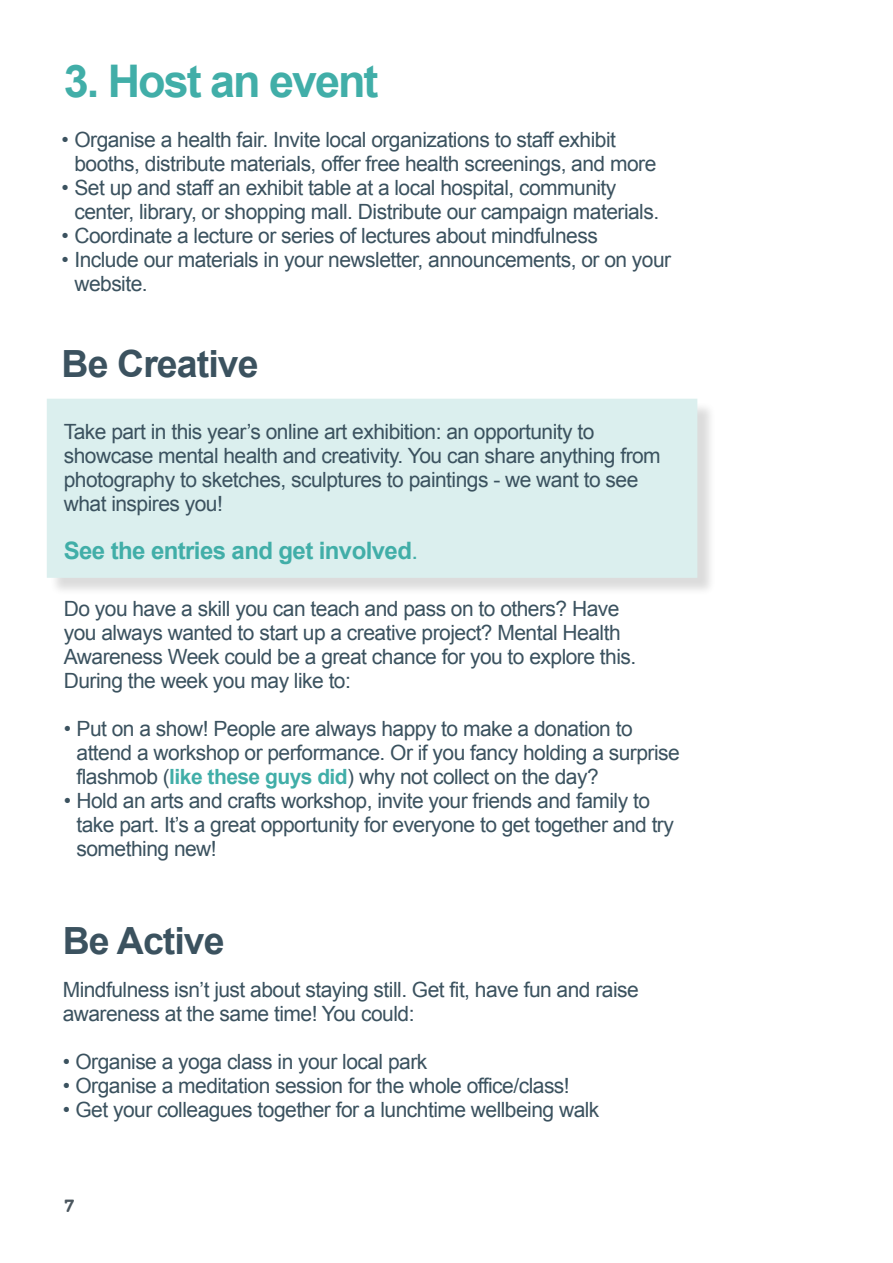
<style>
.page{position:relative;width:893px;height:1263px;background:#fff}
.page>*{position:absolute;margin:0;border:0;box-sizing:border-box;transform-origin:0 0}
.t1{font:700 45px "Arial";letter-spacing:-.045em;color:#41aea8}
.t2{font:700 37.5px "Arial";letter-spacing:-.025em;color:#3b525f}
.t3{font:700 24px "Arial";letter-spacing:-.025em;color:#41aea8}
.t4{font:21px/24px "Arial";letter-spacing:-.025em;color:#3b525f}
.t5{font:700 18px "Tondo";color:#4b565e}
.s1{font-weight:400}
.s2{font-weight:700;color:#41aea8}
</style>
<div class="page">
<div style="left:49px;top:401px;width:667px;height:195px;background:#000;opacity:.75"></div>
<div style="left:47px;top:399px;width:650px;height:179px;background:#dbefee"></div>
<h1 class="t1" style="left:64px;top:51px;width:316px">3. Host an event</h1>
<p class="t4" style="left:74px;top:128px;width:583px;text-indent:-13px">• Organise a health fair. Invite local organizations to staff exhibit booths, distribute materials, offer free health screenings, and more</p>
<p class="t4" style="left:74px;top:176px;width:586px;text-indent:-13px">• Set up and staff an exhibit table at a local hospital, community center, library, or shopping mall. Distribute our campaign materials.</p>
<p class="t4" style="left:62px;top:224px;width:538px">• Coordinate a lecture or series of lectures about mindfulness</p>
<p class="t4" style="left:74px;top:248px;width:598px;text-indent:-13px">• Include our materials in your newsletter, announcements, or on your website.</p>
<h2 class="t2" style="left:62px;top:339px;width:198px">Be Creative</h2>
<p class="t4" style="left:64px;top:419px;width:598px">Take part in this year’s online art exhibition: an opportunity to showcase mental health and creativity. You can share anything from photography to sketches, sculptures to paintings - we want to see what inspires you!</p>
<p class="t3" style="left:64px;top:534px;width:356px">See the entries and get involved<span class="s1">.</span></p>
<p class="t4" style="left:64px;top:597px;width:574px">Do you have a skill you can teach and pass on to others? Have you always wanted to start up a creative project? Mental Health Awareness Week could be a great chance for you to explore this.<br>During the week you may like to:</p>
<p class="t4" style="left:77px;top:717px;width:605px;text-indent:-13px">• Put on a show! People are always happy to make a donation to attend a workshop or performance. Or if you fancy holding a surprise flashmob (<span class="s2">like these guys did</span>) why not collect on the day?</p>
<p class="t4" style="left:77px;top:789px;width:599px;text-indent:-13px">• Hold an arts and crafts workshop, invite your friends and family to take part. It’s a great opportunity for everyone to get together and try something new!</p>
<h2 class="t2" style="left:63px;top:916px;width:164px">Be Active</h2>
<p class="t4" style="left:63px;top:977px;width:578px">Mindfulness isn’t just about staying still. Get fit, have fun and raise awareness at the same time! You could:</p>
<p class="t4" style="left:63px;top:1049px;width:366px">• Organise a yoga class in your local park</p>
<p class="t4" style="left:63px;top:1073px;width:509px">• Organise a meditation session for the whole office/class!</p>
<p class="t4" style="left:63px;top:1097px;width:538px">• Get your colleagues together for a lunchtime wellbeing walk</p>
<p class="t5" style="left:64px;top:1194px;width:12px">7</p>
</div>
